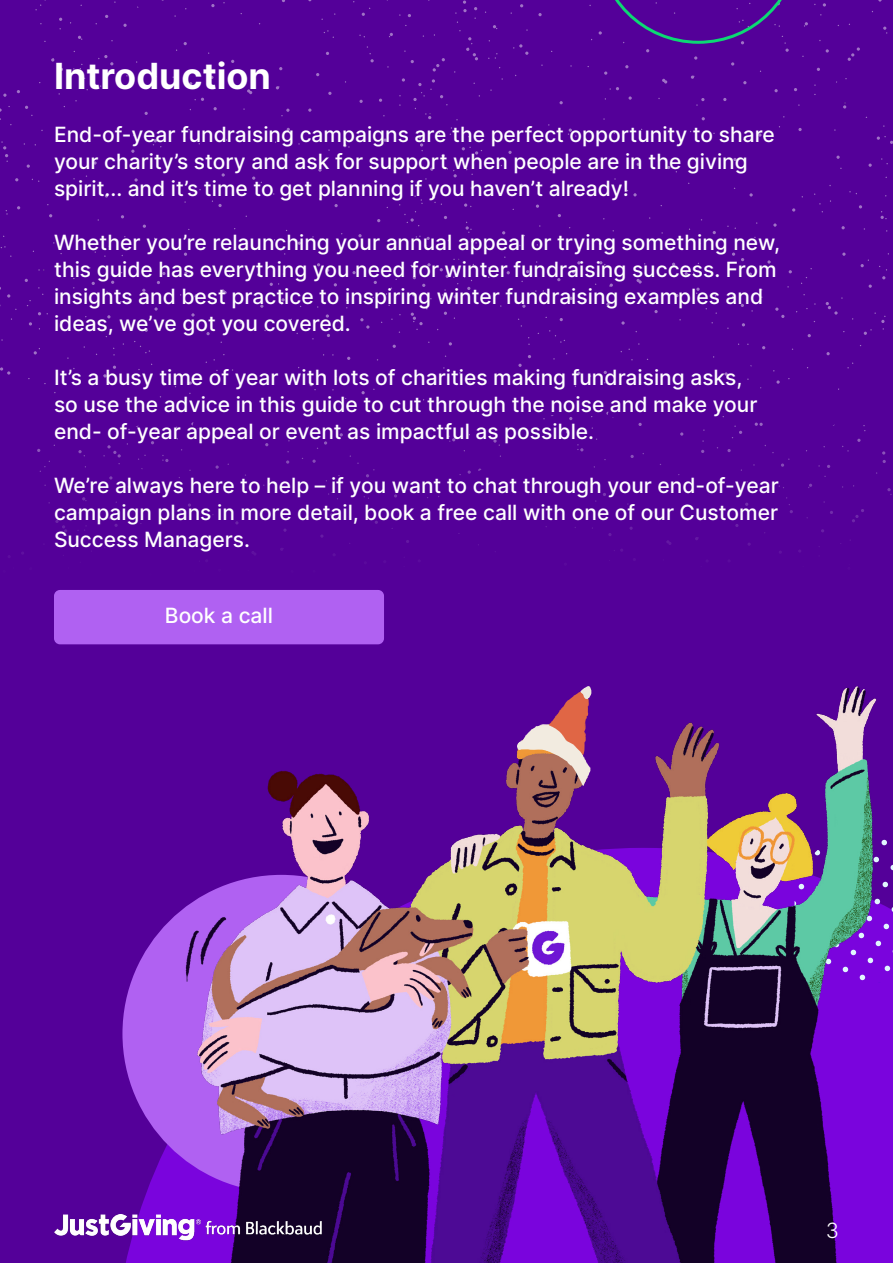
<style>
.page{position:relative;width:893px;height:1263px;background:#540099}
.page>*{position:absolute;margin:0;border:0;box-sizing:border-box;transform-origin:0 0}
.t1{font:700 36px "Inter";color:#fff}
.t2{font:500 21px/27px "Inter";color:#fff}
.t3{font:300 21px "Inter";color:#fff}
</style>
<div class="page">
<svg style="left:117px;top:907px;width:776px;height:356px"></svg>
<svg style="left:887px;top:965px;width:3px;height:6px"></svg>
<svg style="left:887px;top:923px;width:2px;height:6px"></svg>
<svg style="left:890px;top:864px;width:3px;height:7px"></svg>
<div style="left:122px;top:875px;width:318px;height:317px;background:#b061f2;border-radius:50%"></div>
<svg style="left:318px;top:168px;width:4px;height:4px"></svg>
<svg style="left:326px;top:314px;width:3px;height:4px"></svg>
<svg style="left:358px;top:234px;width:4px;height:3px"></svg>
<svg style="left:334px;top:204px;width:4px;height:3px"></svg>
<svg style="left:211px;top:4px;width:4px;height:3px"></svg>
<svg style="left:402px;top:78px;width:3px;height:4px"></svg>
<svg style="left:352px;top:271px;width:4px;height:3px"></svg>
<svg style="left:134px;top:178px;width:4px;height:4px"></svg>
<svg style="left:105px;top:194px;width:3px;height:4px"></svg>
<svg style="left:162px;top:272px;width:4px;height:3px"></svg>
<svg style="left:257px;top:273px;width:3px;height:4px"></svg>
<svg style="left:433px;top:58px;width:12px;height:14px"></svg>
<svg style="left:210px;top:76px;width:4px;height:3px"></svg>
<svg style="left:389px;top:33px;width:4px;height:4px"></svg>
<svg style="left:463px;top:1px;width:4px;height:11px"></svg>
<svg style="left:362px;top:8px;width:8px;height:8px"></svg>
<svg style="left:162px;top:382px;width:4px;height:4px"></svg>
<svg style="left:191px;top:313px;width:4px;height:4px"></svg>
<svg style="left:383px;top:138px;width:4px;height:4px"></svg>
<svg style="left:154px;top:307px;width:4px;height:4px"></svg>
<svg style="left:93px;top:161px;width:4px;height:4px"></svg>
<svg style="left:281px;top:298px;width:4px;height:6px"></svg>
<svg style="left:281px;top:109px;width:9px;height:7px"></svg>
<svg style="left:98px;top:55px;width:15px;height:10px"></svg>
<svg style="left:60px;top:320px;width:3px;height:4px"></svg>
<svg style="left:34px;top:348px;width:6px;height:6px"></svg>
<svg style="left:29px;top:322px;width:3px;height:4px"></svg>
<svg style="left:212px;top:200px;width:10px;height:7px"></svg>
<svg style="left:78px;top:36px;width:4px;height:4px"></svg>
<svg style="left:51px;top:58px;width:12px;height:13px"></svg>
<svg style="left:1px;top:141px;width:7px;height:21px"></svg>
<svg style="left:0;top:367px;width:10px;height:8px"></svg>
<svg style="left:103px;top:374px;width:4px;height:4px"></svg>
<svg style="left:153px;top:139px;width:8px;height:8px"></svg>
<svg style="left:247px;top:89px;width:5px;height:5px"></svg>
<svg style="left:309px;top:383px;width:7px;height:7px"></svg>
<svg style="left:343px;top:144px;width:7px;height:4px"></svg>
<svg style="left:367px;top:46px;width:7px;height:16px"></svg>
<svg style="left:360px;top:318px;width:9px;height:11px"></svg>
<svg style="left:221px;top:289px;width:6px;height:5px"></svg>
<svg style="left:184px;top:272px;width:6px;height:4px"></svg>
<svg style="left:733px;top:158px;width:4px;height:3px"></svg>
<svg style="left:823px;top:3px;width:3px;height:4px"></svg>
<svg style="left:421px;top:166px;width:12px;height:5px"></svg>
<svg style="left:842px;top:252px;width:4px;height:4px"></svg>
<svg style="left:773px;top:223px;width:4px;height:4px"></svg>
<svg style="left:749px;top:193px;width:4px;height:4px"></svg>
<svg style="left:767px;top:260px;width:4px;height:4px"></svg>
<svg style="left:621px;top:321px;width:4px;height:4px"></svg>
<svg style="left:572px;top:270px;width:3px;height:4px"></svg>
<svg style="left:549px;top:168px;width:4px;height:3px"></svg>
<svg style="left:883px;top:27px;width:4px;height:7px"></svg>
<svg style="left:848px;top:47px;width:12px;height:14px"></svg>
<svg style="left:843px;top:102px;width:3px;height:7px"></svg>
<svg style="left:776px;top:380px;width:4px;height:4px"></svg>
<svg style="left:804px;top:22px;width:4px;height:5px"></svg>
<svg style="left:860px;top:259px;width:9px;height:8px"></svg>
<svg style="left:606px;top:303px;width:4px;height:3px"></svg>
<svg style="left:798px;top:128px;width:4px;height:3px"></svg>
<svg style="left:447px;top:168px;width:10px;height:9px"></svg>
<svg style="left:569px;top:297px;width:4px;height:3px"></svg>
<svg style="left:508px;top:151px;width:4px;height:3px"></svg>
<svg style="left:696px;top:288px;width:4px;height:6px"></svg>
<svg style="left:462px;top:147px;width:20px;height:8px"></svg>
<svg style="left:416px;top:236px;width:14px;height:10px"></svg>
<svg style="left:696px;top:98px;width:9px;height:8px"></svg>
<svg style="left:628px;top:96px;width:4px;height:4px"></svg>
<svg style="left:513px;top:44px;width:15px;height:11px"></svg>
<svg style="left:411px;top:308px;width:17px;height:22px"></svg>
<svg style="left:879px;top:266px;width:8px;height:13px"></svg>
<svg style="left:399px;top:195px;width:24px;height:31px"></svg>
<svg style="left:627px;top:190px;width:10px;height:6px"></svg>
<svg style="left:493px;top:25px;width:4px;height:4px"></svg>
<svg style="left:466px;top:37px;width:12px;height:23px"></svg>
<svg style="left:416px;top:131px;width:7px;height:20px"></svg>
<svg style="left:440px;top:268px;width:18px;height:30px"></svg>
<svg style="left:465px;top:222px;width:7px;height:11px"></svg>
<svg style="left:432px;top:195px;width:10px;height:10px"></svg>
<svg style="left:568px;top:128px;width:8px;height:9px"></svg>
<svg style="left:413px;top:79px;width:35px;height:40px"></svg>
<svg style="left:877px;top:136px;width:16px;height:8px"></svg>
<svg style="left:662px;top:79px;width:5px;height:5px"></svg>
<svg style="left:864px;top:312px;width:21px;height:23px"></svg>
<svg style="left:724px;top:372px;width:7px;height:8px"></svg>
<svg style="left:758px;top:133px;width:7px;height:4px"></svg>
<svg style="left:549px;top:330px;width:16px;height:13px"></svg>
<svg style="left:464px;top:203px;width:7px;height:4px"></svg>
<svg style="left:538px;top:13px;width:4px;height:3px"></svg>
<svg style="left:731px;top:62px;width:3px;height:4px"></svg>
<svg style="left:826px;top:297px;width:17px;height:18px"></svg>
<svg style="left:775px;top:307px;width:9px;height:11px"></svg>
<svg style="left:636px;top:279px;width:6px;height:5px"></svg>
<svg style="left:609px;top:283px;width:4px;height:4px"></svg>
<svg style="left:609px;top:87px;width:10px;height:3px"></svg>
<svg style="left:599px;top:261px;width:6px;height:4px"></svg>
<svg style="left:880px;top:211px;width:7px;height:8px"></svg>
<svg style="left:654px;top:310px;width:4px;height:3px"></svg>
<svg style="left:223px;top:433px;width:4px;height:4px"></svg>
<svg style="left:215px;top:465px;width:4px;height:4px"></svg>
<svg style="left:366px;top:469px;width:9px;height:8px"></svg>
<svg style="left:78px;top:450px;width:7px;height:6px"></svg>
<svg style="left:102px;top:516px;width:16px;height:11px"></svg>
<svg style="left:162px;top:455px;width:7px;height:7px"></svg>
<svg style="left:103px;top:445px;width:18px;height:19px"></svg>
<svg style="left:82px;top:497px;width:5px;height:4px"></svg>
<svg style="left:55px;top:520px;width:12px;height:12px"></svg>
<svg style="left:312px;top:459px;width:4px;height:4px"></svg>
<svg style="left:371px;top:508px;width:7px;height:16px"></svg>
<svg style="left:317px;top:436px;width:10px;height:13px"></svg>
<svg style="left:887px;top:488px;width:5px;height:7px"></svg>
<svg style="left:852px;top:509px;width:12px;height:13px"></svg>
<svg style="left:882px;top:451px;width:4px;height:12px"></svg>
<svg style="left:781px;top:458px;width:8px;height:9px"></svg>
<svg style="left:566px;top:430px;width:3px;height:4px"></svg>
<svg style="left:493px;top:439px;width:7px;height:7px"></svg>
<svg style="left:577px;top:444px;width:6px;height:7px"></svg>
<svg style="left:755px;top:422px;width:8px;height:4px"></svg>
<svg style="left:727px;top:449px;width:4px;height:3px"></svg>
<svg style="left:666px;top:540px;width:5px;height:5px"></svg>
<svg style="left:448px;top:436px;width:7px;height:6px"></svg>
<svg style="left:732px;top:425px;width:10px;height:13px"></svg>
<svg style="left:589px;top:0;width:200px;height:52px"></svg>
<img style="left:181px;top:590px;width:706px;height:673px">
<div style="left:54px;top:590px;width:330px;height:54px;background:#b061f2;border-radius:6px"></div>
<svg style="left:517px;top:686px;width:75px;height:100px"></svg>
<img style="left:54px;top:1215px;width:269px;height:25px">
<h1 class="t1" style="left:54px;top:49px;width:219px">Introduction</h1>
<p class="t2" style="left:54px;top:120px;width:722px">End-of-year fundraising campaigns are the perfect opportunity to share your charity’s story and ask for support when people are in the giving spirit... and it’s time to get planning if you haven’t already!</p>
<p class="t2" style="left:54px;top:228px;width:728px">Whether you’re relaunching your annual appeal or trying something new, this guide has everything you need for winter fundraising success. From insights and best practice to inspiring winter fundraising examples and ideas, we’ve got you covered.</p>
<p class="t2" style="left:54px;top:363px;width:705px">It’s a busy time of year with lots of charities making fundraising asks, so use the advice in this guide to cut through the noise and make your end- of-year appeal or event as impactful as possible.</p>
<p class="t2" style="left:54px;top:471px;width:726px;text-align:justify">We’re always here to help – if you want to chat through your end-of-year campaign plans in more detail, book a free call with one of our Customer Success Managers.</p>
<p class="t2" style="left:165px;top:602px;width:110px">Book a call</p>
<p class="t3" style="left:826px;top:1215px;width:15px">3</p>
</div>
